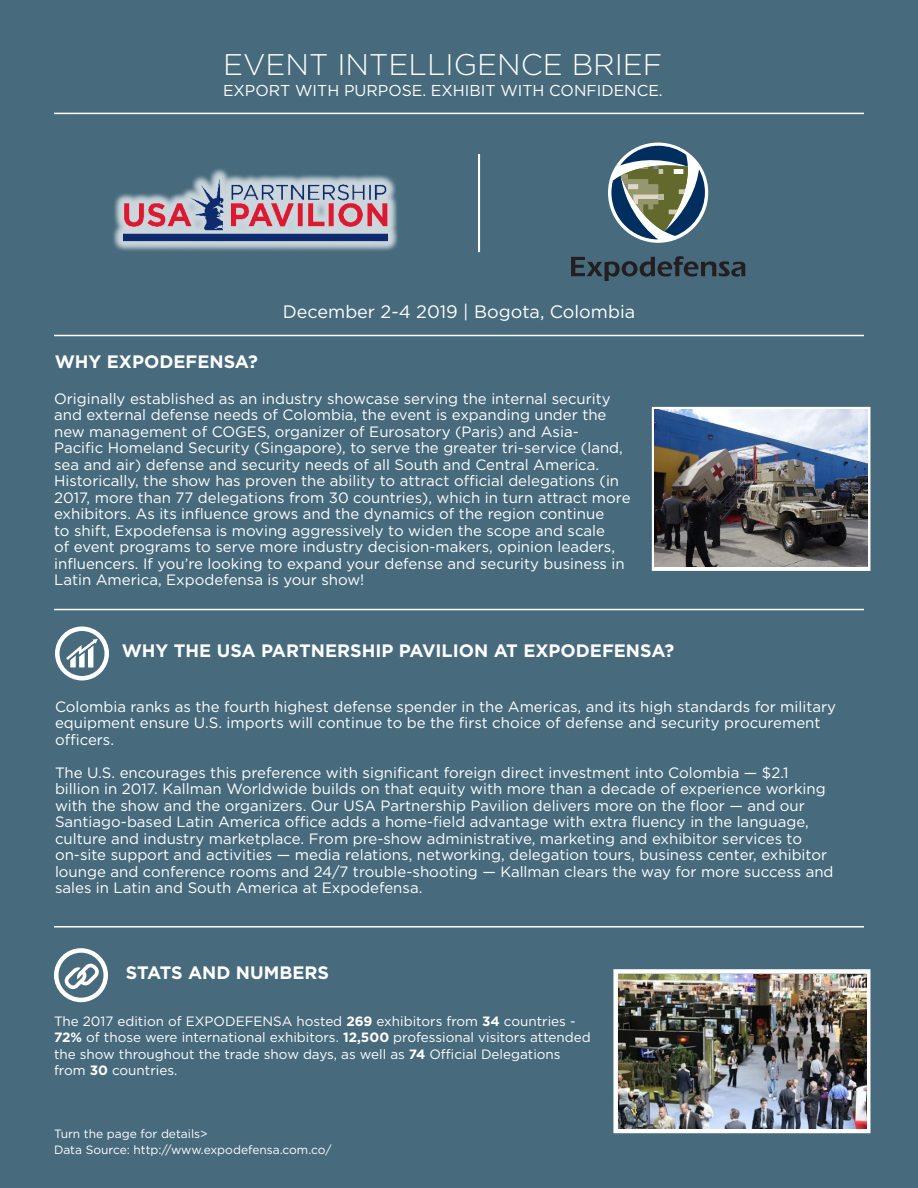
<style>
.page{position:relative;width:918px;height:1188px;background:#476b7d}
.page>*{position:absolute;margin:0;border:0;box-sizing:border-box;transform-origin:0 0}
.t1{font:300 29.85px "Gotham";color:#fff}
.t2{font:700 18px "Gotham";color:#fff}
.t3{font:18px "Gotham";color:#fff}
.t4{font:15.75px "Gotham";color:#fff}
.t5{font:15px "Gotham";color:#fff}
.t6{font:13.5px "Gotham";color:#fff}
.t7{font:12px "Gotham";color:#fff}
.s1{font-weight:700}
</style>
<div class="page">
<hr style="left:54px;top:113px;width:810px;height:1px;background:#fff">
<hr style="left:54px;top:335px;width:810px;height:1px;background:#fff">
<hr style="left:54px;top:609px;width:810px;height:1px;background:#fff">
<hr style="left:54px;top:926px;width:810px;height:2px;background:#fff">
<hr style="left:478px;top:154px;width:2px;height:98px;background:#fff">
<div style="left:54px;top:948px;width:54px;height:54px;border:4px solid #fff;border-radius:50%"></div>
<svg style="left:65px;top:964px;width:34px;height:25px"></svg>
<svg style="left:571px;top:256px;width:174px;height:25px"></svg>
<svg style="left:608px;top:142px;width:100px;height:101px"></svg>
<svg style="left:611px;top:146px;width:94px;height:93px;background:#6e8382"></svg>
<div style="left:652px;top:407px;width:218px;height:164px;border:4px solid #fff"></div>
<img style="left:655px;top:410px;width:212px;height:156px">
<div style="left:55px;top:626px;width:54px;height:54px;border:4px solid #fff;border-radius:50%"></div>
<svg style="left:66px;top:639px;width:32px;height:28px"></svg>
<div style="left:613px;top:969px;width:257px;height:164px;border:4px solid #fff"></div>
<img style="left:618px;top:974px;width:249px;height:154px">
<img style="left:113px;top:169px;width:285px;height:82px">
<p class="t1" style="left:223px;top:46px;width:441px">EVENT INTELLIGENCE BRIEF</p>
<p class="t4" style="left:223px;top:80px;width:441px">EXPORT WITH PURPOSE. EXHIBIT WITH CONFIDENCE.</p>
<p class="t2" style="left:55px;top:350px;width:205px">WHY EXPODEFENSA?</p>
<p class="t3" style="left:283px;top:300px;width:354px">December 2-4 2019 | Bogota, Colombia</p>
<p class="t5" style="left:54px;top:389px;width:558px">Originally established as an industry showcase serving the internal security</p>
<p class="t5" style="left:54px;top:405px;width:554px">and external defense needs of Colombia, the event is expanding under the</p>
<p class="t5" style="left:54px;top:422px;width:526px">new management of COGES, organizer of Eurosatory (Paris) and Asia-</p>
<p class="t5" style="left:54px;top:438px;width:570px">Pacific Homeland Security (Singapore), to serve the greater tri-service (land,</p>
<p class="t5" style="left:54px;top:455px;width:547px">sea and air) defense and security needs of all South and Central America.</p>
<p class="t5" style="left:54px;top:471px;width:567px">Historically, the show has proven the ability to attract official delegations (in</p>
<p class="t5" style="left:54px;top:488px;width:578px">2017, more than 77 delegations from 30 countries), which in turn attract more</p>
<p class="t5" style="left:54px;top:504px;width:552px">exhibitors. As its influence grows and the dynamics of the region continue</p>
<p class="t5" style="left:54px;top:521px;width:552px">to shift, Expodefensa is moving aggressively to widen the scope and scale</p>
<p class="t5" style="left:54px;top:537px;width:562px">of event programs to serve more industry decision-makers, opinion leaders,</p>
<p class="t5" style="left:54px;top:554px;width:572px">influencers. If you’re looking to expand your defense and security business in</p>
<p class="t5" style="left:54px;top:570px;width:312px">Latin America, Expodefensa is your show!</p>
<p class="t2" style="left:122px;top:639px;width:554px">WHY THE USA PARTNERSHIP PAVILION AT EXPODEFENSA?</p>
<p class="t5" style="left:55px;top:697px;width:783px">Colombia ranks as the fourth highest defense spender in the Americas, and its high standards for military</p>
<p class="t5" style="left:55px;top:713px;width:767px">equipment ensure U.S. imports will continue to be the first choice of defense and security procurement</p>
<p class="t5" style="left:55px;top:730px;width:61px">officers.</p>
<p class="t5" style="left:55px;top:763px;width:735px">The U.S. encourages this preference with significant foreign direct investment into Colombia — $2.1</p>
<p class="t5" style="left:55px;top:779px;width:772px">billion in 2017. Kallman Worldwide builds on that equity with more than a decade of experience working</p>
<p class="t5" style="left:55px;top:796px;width:751px">with the show and the organizers. Our USA Partnership Pavilion delivers more on the floor — and our</p>
<p class="t5" style="left:55px;top:812px;width:755px">Santiago-based Latin America office adds a home-field advantage with extra fluency in the language,</p>
<p class="t5" style="left:55px;top:829px;width:749px">culture and industry marketplace. From pre-show administrative, marketing and exhibitor services to</p>
<p class="t5" style="left:55px;top:845px;width:774px">on-site support and activities — media relations, networking, delegation tours, business center, exhibitor</p>
<p class="t5" style="left:55px;top:862px;width:780px">lounge and conference rooms and 24/7 trouble-shooting — Kallman clears the way for more success and</p>
<p class="t5" style="left:55px;top:878px;width:369px">sales in Latin and South America at Expodefensa.</p>
<p class="t2" style="left:126px;top:960px;width:205px">STATS AND NUMBERS</p>
<p class="t6" style="left:54px;top:1012px;width:523px">The 2017 edition of EXPODEFENSA hosted <span class="s1">269</span> exhibitors from <span class="s1">34</span> countries -</p>
<p class="t6" style="left:54px;top:1029px;width:538px"><span class="s1">72%</span> of those were international exhibitors. <span class="s1">12,500</span> professional visitors attended</p>
<p class="t6" style="left:54px;top:1045px;width:508px">the show throughout the trade show days, as well as <span class="s1">74</span> Official Delegations</p>
<p class="t6" style="left:54px;top:1062px;width:125px">from <span class="s1">30</span> countries.</p>
<p class="t7" style="left:54px;top:1126px;width:155px">Turn the page for details&gt;</p>
<p class="t7" style="left:54px;top:1142px;width:279px">Data Source: http://www.expodefensa.com.co/</p>
</div>
